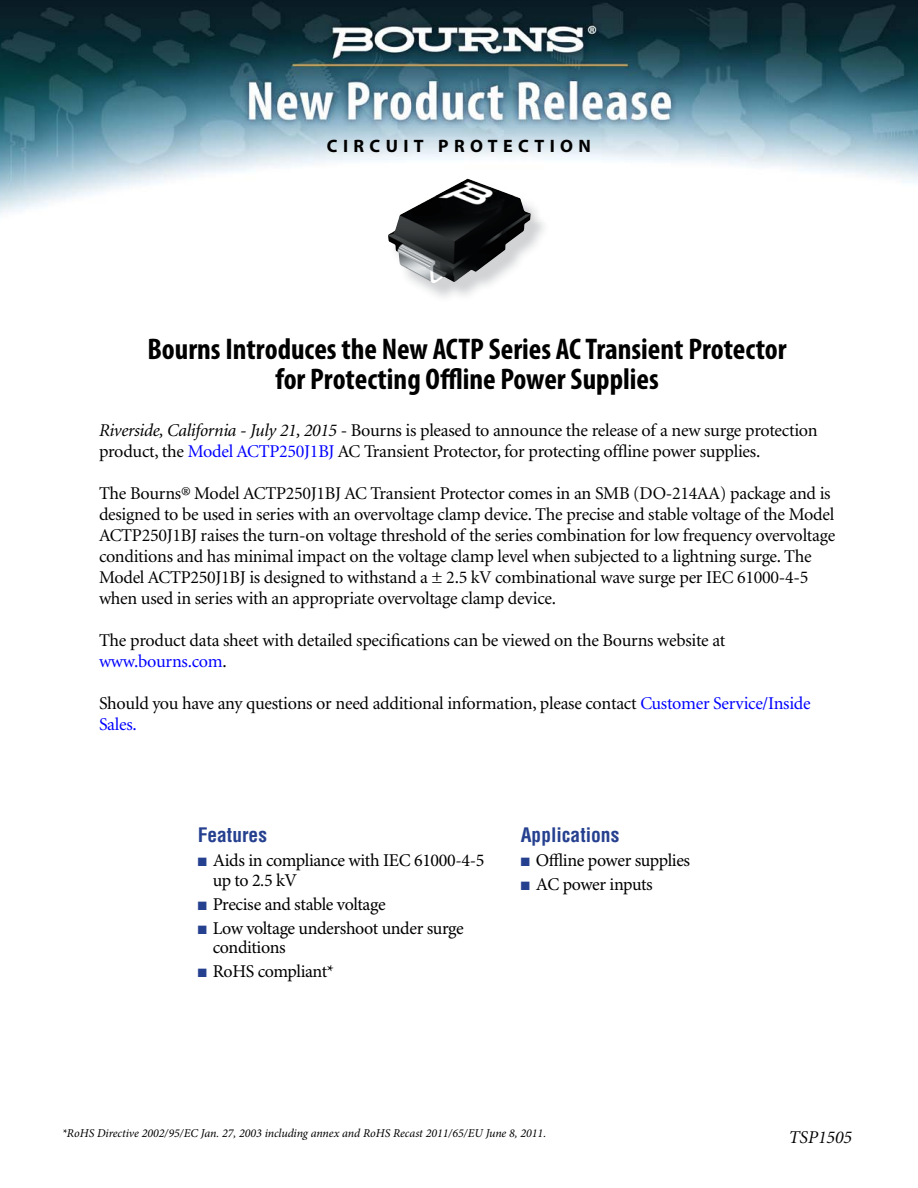
<style>
.page{position:relative;width:918px;height:1188px;background:#fff}
.page>*{position:absolute;margin:0;border:0;box-sizing:border-box;transform-origin:0 0}
.t1{font:700 condensed 30px/30px "Myriad Pro";color:#000;text-align:center}
.t2{font:700 condensed 19.5px "Helvetica";color:#25408f}
.t3{font:18px/21px "Minion";letter-spacing:-.015em;color:#000}
.t4{font:18px/19.5px "Minion Pro";letter-spacing:-.02em;color:#000}
.t5{font:700 18px "Myriad Pro";letter-spacing:.3em;color:#000}
.t6{font:italic 18px "Minion";color:#000}
.t7{font:italic 12px "Minion Pro";letter-spacing:-.005em;color:#000}
.s1{font-style:italic}
.s2{color:#00f}
.s3{color:#25408f}
</style>
<div class="page">
<img style="left:0;top:0;width:918px;height:215px">
<img style="left:415px;top:182px;width:134px;height:116px">
<img style="left:388px;top:179px;width:143px;height:104px">
<p class="t5" style="left:327px;top:135px;width:266px">CIRCUIT PROTECTION</p>
<h1 class="t1" style="left:147px;top:337px;width:641px">Bourns Introduces the New ACTP Series AC Transient Protector for Protecting Offline Power Supplies</h1>
<p class="t3" style="left:99px;top:421px;width:720px"><span class="s1">Riverside, California - July 21, 2015</span> - Bourns is pleased to announce the release of a new surge protection product, the <span class="s2">Model ACTP250J1BJ</span> AC Transient Protector, for protecting offline power supplies.</p>
<p class="t3" style="left:99px;top:484px;width:738px">The Bourns® Model ACTP250J1BJ AC Transient Protector comes in an SMB (DO-214AA) package and is designed to be used in series with an overvoltage clamp device. The precise and stable voltage of the Model ACTP250J1BJ raises the turn-on voltage threshold of the series combination for low frequency overvoltage conditions and has minimal impact on the voltage clamp level when subjected to a lightning surge. The Model ACTP250J1BJ is designed to withstand a ± 2.5 kV combinational wave surge per IEC 61000-4-5 when used in series with an appropriate overvoltage clamp device.</p>
<p class="t3" style="left:99px;top:631px;width:628px">The product data sheet with detailed specifications can be viewed on the Bourns website at <span class="s2">www.bourns.com</span>.</p>
<p class="t3" style="left:99px;top:694px;width:713px">Should you have any questions or need additional information, please contact <span class="s2">Customer Service/Inside<br>Sales.</span></p>
<p class="t2" style="left:198px;top:828px;width:71px">Features</p>
<p class="t4" style="left:213px;top:852px;width:273px;text-indent:-15px"><span class="s3">■</span> Aids in compliance with IEC 61000-4-5 up to 2.5 kV</p>
<p class="t4" style="left:198px;top:896px;width:190px"><span class="s3">■</span> Precise and stable voltage</p>
<p class="t4" style="left:213px;top:920px;width:253px;text-indent:-15px"><span class="s3">■</span> Low voltage undershoot under surge conditions</p>
<p class="t4" style="left:198px;top:963px;width:138px"><span class="s3">■</span> RoHS compliant*</p>
<p class="t2" style="left:521px;top:828px;width:100px">Applications</p>
<p class="t4" style="left:521px;top:852px;width:171px"><span class="s3">■</span> Offline power supplies</p>
<p class="t4" style="left:521px;top:876px;width:134px"><span class="s3">■</span> AC power inputs</p>
<p class="t7" style="left:62px;top:1128px;width:485px">*RoHS Directive 2002/95/EC Jan. 27, 2003 including annex and RoHS Recast 2011/65/EU June 8, 2011.</p>
<p class="t6" style="left:789px;top:1130px;width:65px">TSP1505</p>
</div>
